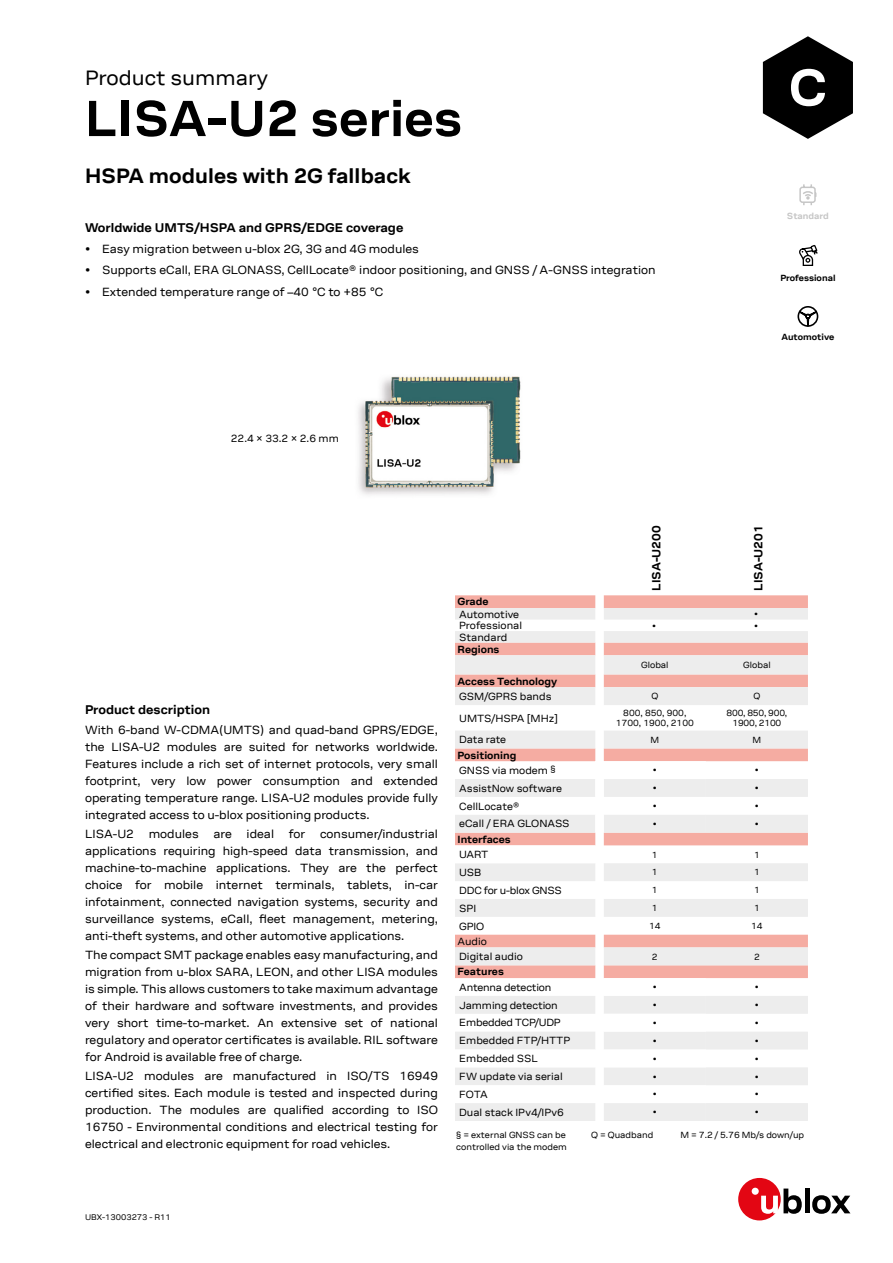
<style>
.page{position:relative;width:893px;height:1263px;background:#fff}
.page>*{position:absolute;margin:0;border:0;box-sizing:border-box;transform-origin:0 0}
.t1{font:700 51px "ublox";color:#000}
.t2{font:700 21px "ublox";color:#000}
.t3{font:21px "ublox";color:#000}
.t4{font:700 12.75px "ublox";color:#000}
.t5{font:12px/17px "ublox";color:#000;text-align:justify}
.t6{font:700 12px "ublox";color:#000}
.t7{font:10.5px/15.3px "ublox";color:#000}
.t8{font:10.5px "ublox";letter-spacing:-.02em;color:#000}
.t9{font:700 10.5px "ublox";color:#000}
.t10{font:9px/12px "ublox";color:#000}
.t11{font:700 9px "ublox";color:#000}
.t12{font:9px/10.8px "ublox";letter-spacing:-.02em;color:#000;text-align:center}
.t13{font:700 9px "ublox";color:#c6c6c6}
.t14{font:8.25px "ublox";color:#000}
.s1{font-weight:700}
.s2{font-size:9px}
</style>
<div class="page">
<svg style="left:455px;top:595px;width:353px;height:13px;background:#f5aea4"></svg>
<svg style="left:455px;top:608px;width:353px;height:47px;fill:#f4eded"></svg>
<svg style="left:455px;top:655px;width:353px;height:466px;fill:#f1eded"></svg>
<svg style="left:455px;top:761px;width:251px;height:342px"></svg>
<svg style="left:595px;top:595px;width:9px;height:526px"></svg>
<svg style="left:799px;top:184px;width:18px;height:22px"></svg>
<svg style="left:799px;top:245px;width:19px;height:21px"></svg>
<svg style="left:797px;top:306px;width:22px;height:21px"></svg>
<img style="left:358px;top:376px;width:163px;height:119px">
<div style="left:738px;top:1178px;width:43px;height:42px;background:#e30613;border-radius:50%"></div>
<div style="left:752px;top:1188px;width:7px;height:7px;background:#fff;border-radius:50%"></div>
<svg style="left:761px;top:1188px;width:41px;height:26px"></svg>
<hr style="left:805px;top:1188px;width:4px;height:25px;background:#000">
<svg style="left:812px;top:1195px;width:38px;height:19px"></svg>
<h2 class="t3" style="left:85px;top:66px;width:184px">Product summary</h2>
<h1 class="t1" style="left:85px;top:90px;width:379px">LISA-U2 series</h1>
<h2 class="t2" style="left:85px;top:164px;width:328px">HSPA modules with 2G fallback</h2>
<p class="t4" style="left:85px;top:220px;width:320px">Worldwide UMTS/HSPA and GPRS/EDGE coverage</p>
<p class="t5" style="left:85px;top:241px;width:335px">• Easy migration between u-blox 2G, 3G and 4G modules</p>
<p class="t5" style="left:85px;top:262px;width:572px">• Supports eCall, ERA GLONASS, CellLocate® indoor positioning, and GNSS / A-GNSS integration</p>
<p class="t5" style="left:85px;top:283px;width:300px">• Extended temperature range of –40 °C to +85 °C</p>
<p class="t13" style="left:787px;top:211px;width:44px">Standard</p>
<p class="t11" style="left:780px;top:273px;width:57px">Professional</p>
<p class="t11" style="left:781px;top:332px;width:54px">Automotive</p>
<p class="t7" style="left:231px;top:431px;width:109px">22.4 × 33.2 × 2.6 mm</p>
<p class="t6" style="left:650px;top:591px;width:67px;rotate:-90deg">LISA-U200</p>
<p class="t6" style="left:752px;top:591px;width:67px;rotate:-90deg">LISA-U201</p>
<p class="t4" style="left:85px;top:703px;width:127px">Product description</p>
<p class="t5" style="left:85px;top:721px;width:354px">With 6-band W-CDMA(UMTS) and quad-band GPRS/EDGE, the LISA-U2 modules are suited for networks worldwide.<br>Features include a rich set of internet protocols, very small footprint, very low power consumption and extended operating temperature range. LISA-U2 modules provide fully integrated access to u-blox positioning products.</p>
<p class="t5" style="left:85px;top:825px;width:354px">LISA-U2 modules are ideal for consumer/industrial applications requiring high-speed data transmission, and machine-to-machine applications. They are the perfect choice for mobile internet terminals, tablets, in-car infotainment, connected navigation systems, security and surveillance systems, eCall, fleet management, metering, anti-theft systems, and other automotive applications.</p>
<p class="t5" style="left:85px;top:946px;width:354px">The compact SMT package enables easy manufacturing, and migration from u-blox SARA, LEON, and other LISA modules is simple. This allows customers to take maximum advantage of their hardware and software investments, and provides very short time-to-market. An extensive set of national regulatory and operator certificates is available. RIL software for Android is available free of charge.</p>
<p class="t5" style="left:85px;top:1068px;width:354px">LISA-U2 modules are manufactured in ISO/TS 16949 certified sites. Each module is tested and inspected during production. The modules are qualified according to ISO 16750 - Environmental conditions and electrical testing for electrical and electronic equipment for road vehicles.</p>
<p class="t9" style="left:458px;top:596px;width:33px">Grade</p>
<p class="t7" style="left:459px;top:606px;width:61px">Automotive</p>
<p class="t10" style="left:754px;top:608px;width:5px">•</p>
<p class="t7" style="left:459px;top:618px;width:64px">Professional</p>
<p class="t10" style="left:652px;top:620px;width:5px">•</p>
<p class="t10" style="left:754px;top:620px;width:5px">•</p>
<p class="t7" style="left:459px;top:629px;width:50px">Standard</p>
<p class="t9" style="left:458px;top:643px;width:43px">Regions</p>
<p class="t10" style="left:641px;top:659px;width:29px">Global</p>
<p class="t10" style="left:743px;top:659px;width:29px">Global</p>
<p class="t9" style="left:458px;top:675px;width:101px">Access Technology</p>
<p class="t7" style="left:459px;top:689px;width:94px">GSM/GPRS bands</p>
<p class="t10" style="left:651px;top:690px;width:8px">Q</p>
<p class="t10" style="left:753px;top:690px;width:8px">Q</p>
<p class="t7" style="left:459px;top:710px;width:100px">UMTS/HSPA [MHz]</p>
<p class="t10" style="left:616px;top:707px;width:80px;line-height:10.8px;text-align:center">800, 850, 900,<br>1700, 1900, 2100</p>
<p class="t12" style="left:726px;top:707px;width:62px">800, 850, 900,<br>1900, 2100</p>
<p class="t7" style="left:459px;top:732px;width:48px">Data rate</p>
<p class="t10" style="left:650px;top:734px;width:10px">M</p>
<p class="t10" style="left:753px;top:734px;width:10px">M</p>
<p class="t7" style="left:458px;top:747px;width:99px"><span class="s1">Positioning<br></span>GNSS via modem <span class="s2">§</span></p>
<p class="t10" style="left:653px;top:764px;width:5px">•</p>
<p class="t10" style="left:755px;top:764px;width:5px">•</p>
<p class="t7" style="left:459px;top:781px;width:104px">AssistNow software</p>
<p class="t10" style="left:653px;top:782px;width:5px">•</p>
<p class="t10" style="left:755px;top:782px;width:5px">•</p>
<p class="t7" style="left:459px;top:798px;width:62px">CellLocate®</p>
<p class="t10" style="left:653px;top:800px;width:5px">•</p>
<p class="t10" style="left:755px;top:800px;width:5px">•</p>
<p class="t7" style="left:459px;top:816px;width:112px">eCall / ERA GLONASS</p>
<p class="t10" style="left:653px;top:818px;width:5px">•</p>
<p class="t10" style="left:755px;top:818px;width:5px">•</p>
<p class="t9" style="left:458px;top:833px;width:55px">Interfaces</p>
<p class="t7" style="left:459px;top:847px;width:30px">UART</p>
<p class="t10" style="left:652px;top:849px;width:7px">1</p>
<p class="t10" style="left:754px;top:849px;width:7px">1</p>
<p class="t7" style="left:459px;top:865px;width:24px">USB</p>
<p class="t10" style="left:652px;top:866px;width:7px">1</p>
<p class="t10" style="left:754px;top:866px;width:7px">1</p>
<p class="t8" style="left:459px;top:884px;width:104px">DDC for u-blox GNSS</p>
<p class="t10" style="left:652px;top:884px;width:7px">1</p>
<p class="t10" style="left:754px;top:884px;width:7px">1</p>
<p class="t7" style="left:459px;top:901px;width:19px">SPI</p>
<p class="t10" style="left:652px;top:902px;width:7px">1</p>
<p class="t10" style="left:754px;top:902px;width:7px">1</p>
<p class="t7" style="left:459px;top:918px;width:26px">GPIO</p>
<p class="t10" style="left:649px;top:920px;width:13px">14</p>
<p class="t10" style="left:751px;top:920px;width:13px">14</p>
<p class="t7" style="left:458px;top:934px;width:67px">Audio<br>Digital audio</p>
<p class="t10" style="left:652px;top:951px;width:7px">2</p>
<p class="t10" style="left:754px;top:951px;width:7px">2</p>
<p class="t9" style="left:458px;top:966px;width:48px">Features</p>
<p class="t8" style="left:459px;top:981px;width:94px">Antenna detection</p>
<p class="t10" style="left:653px;top:981px;width:5px">•</p>
<p class="t10" style="left:755px;top:981px;width:5px">•</p>
<p class="t7" style="left:459px;top:997px;width:100px">Jamming detection</p>
<p class="t10" style="left:653px;top:999px;width:5px">•</p>
<p class="t10" style="left:755px;top:999px;width:5px">•</p>
<p class="t8" style="left:459px;top:1017px;width:103px">Embedded TCP/UDP</p>
<p class="t10" style="left:653px;top:1017px;width:5px">•</p>
<p class="t10" style="left:755px;top:1017px;width:5px">•</p>
<p class="t7" style="left:459px;top:1033px;width:113px">Embedded FTP/HTTP</p>
<p class="t10" style="left:653px;top:1035px;width:5px">•</p>
<p class="t10" style="left:755px;top:1035px;width:5px">•</p>
<p class="t7" style="left:459px;top:1051px;width:80px">Embedded SSL</p>
<p class="t10" style="left:653px;top:1053px;width:5px">•</p>
<p class="t10" style="left:755px;top:1053px;width:5px">•</p>
<p class="t7" style="left:459px;top:1069px;width:105px">FW update via serial</p>
<p class="t10" style="left:653px;top:1070px;width:5px">•</p>
<p class="t10" style="left:755px;top:1070px;width:5px">•</p>
<p class="t7" style="left:459px;top:1087px;width:30px">FOTA</p>
<p class="t10" style="left:653px;top:1088px;width:5px">•</p>
<p class="t10" style="left:755px;top:1088px;width:5px">•</p>
<p class="t7" style="left:459px;top:1105px;width:106px">Dual stack IPv4/IPv6</p>
<p class="t10" style="left:653px;top:1106px;width:5px">•</p>
<p class="t10" style="left:755px;top:1106px;width:5px">•</p>
<p class="t10" style="left:456px;top:1129px;width:112px">§ = external GNSS can be controlled via the modem</p>
<p class="t10" style="left:680px;top:1129px;width:125px">M = 7.2 / 5.76 Mb/s down/up</p>
<p class="t10" style="left:591px;top:1129px;width:64px">Q = Quadband</p>
<p class="t14" style="left:85px;top:1213px;width:87px">UBX-13003273 - R11</p>
</div>
